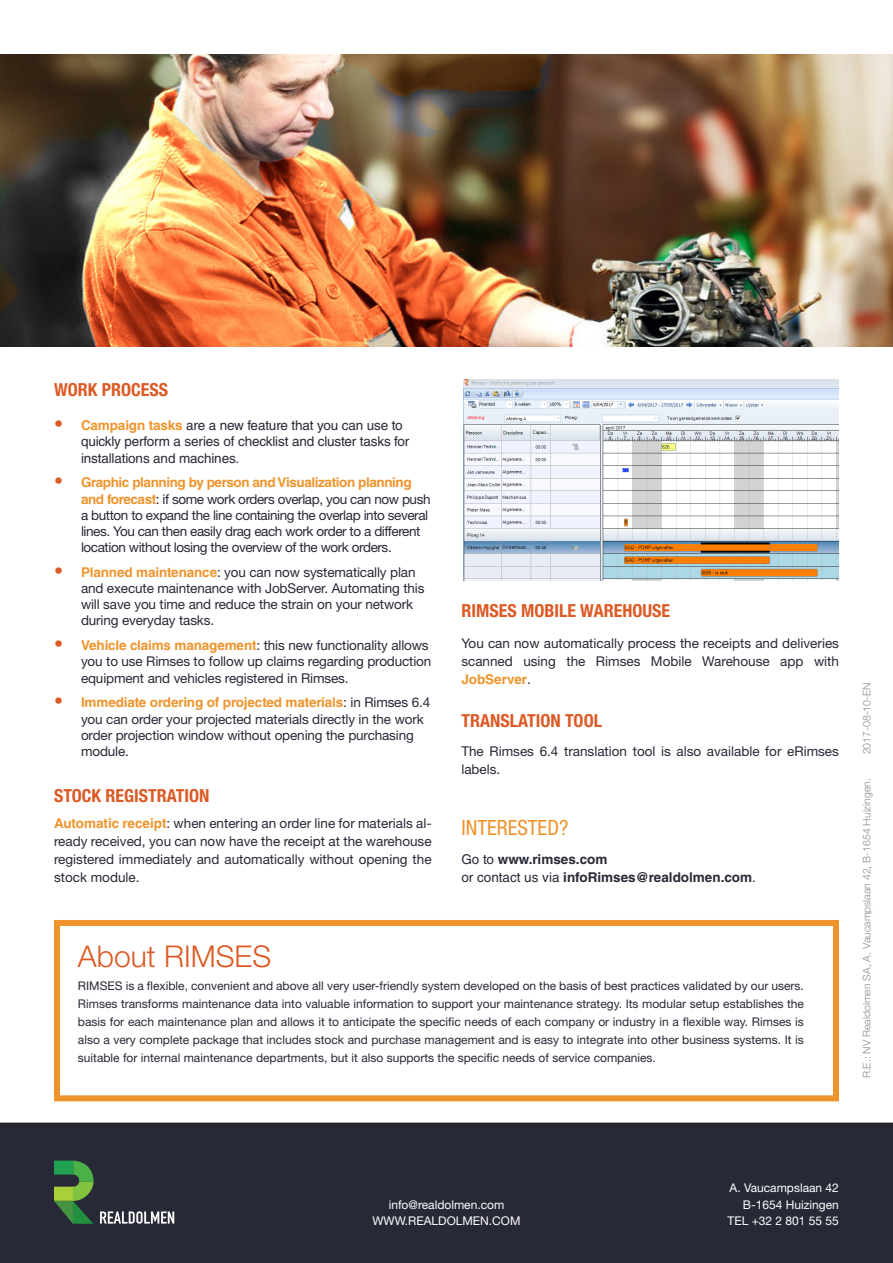
<style>
.page{position:relative;width:893px;height:1263px;background:#fff}
.page>*{position:absolute;margin:0;border:0;box-sizing:border-box;transform-origin:0 0}
.bullet_list_WITH_spa{font:300 30px "Helvetica Neue LT Std";color:#dc5a25}
.t1{font:condensed 21px "Helvetica Neue LT Std";color:#ef942c}
.t2{font:700 condensed 18px "Helvetica Neue LT Std";color:#dc5a25}
.t3{font:13.5px/16.2px "Helvetica Neue LT Std";letter-spacing:-.01em;color:#272936}
.t4{font:13.5px/16.2px "Helvetica Neue LT Std";letter-spacing:-.03em;color:#272936}
.t5{font:13.5px/16.2px "Helvetica LT Std";letter-spacing:-.01em;color:#272936}
.t6{font:700 13.5px "Helvetica LT Std";color:#272936}
.t7{font:12px/18px "Helvetica Neue LT Std";color:#272936;text-align:justify}
.t8{font:12px "Helvetica Neue LT Std";color:#fff}
.t9{font:300 10.5px "Helvetica Neue LT Std";color:#8a8c8f}
.s1{font-family:"Helvetica Neue LT Std";font-weight:700;font-stretch:condensed;font-size:18px;color:#dc5a25}
.s2{font-weight:700;color:#ef942c}
.s3{font-weight:700;font-stretch:condensed;font-size:18px;color:#dc5a25}
.s4{font-family:"Helvetica LT Std";font-weight:700;color:#ef942c}
.s5{font-weight:400}
</style>
<div class="page">
<div style="left:0;top:1123px;width:893px;height:140px;background:#272936"></div>
<svg style="left:100px;top:1211px;width:74px;height:13px"></svg>
<svg style="left:54px;top:1160px;width:40px;height:64px;background:#447a3e"></svg>
<img style="left:0;top:54px;width:893px;height:293px">
<div style="left:54px;top:920px;width:785px;height:181px;border:6px solid #ef942c"></div>
<img style="left:464px;top:379px;width:374px;height:202px">
<p class="t2" style="left:54px;top:379px;width:116px">WORK PROCESS</p>
<p class="t5" style="left:81px;top:417px;width:330px;text-indent:-27px"><span class="s1">•</span> <span class="s2">Campaign tasks</span> are a new feature that you can use to quickly perform a series of checklist and cluster tasks for installations and machines.</p>
<p class="t4" style="left:81px;top:474px;width:351px;text-indent:-27px"><span class="s3">•</span> <span class="s4">Graphic planning by person and Visualization planning and forecast</span>: if some work orders overlap, you can now push a button to expand the line containing the overlap into several lines. You can then easily drag each work order to a different location without losing the overview of the work orders.</p>
<p class="t3" style="left:81px;top:564px;width:345px;text-indent:-27px"><span class="s3">•</span> <span class="s4">Planned maintenance</span>: you can now systematically plan and execute maintenance with JobServer. Automating this will save you time and reduce the strain on your network during everyday tasks.</p>
<p class="t3" style="left:81px;top:637px;width:352px;text-indent:-27px"><span class="s3">•</span> <span class="s4">Vehicle claims management</span>: this new functionality allows you to use Rimses to follow up claims regarding production equipment and vehicles registered in Rimses.</p>
<p class="t3" style="left:81px;top:694px;width:351px;text-indent:-27px"><span class="s3">•</span> <span class="s4">Immediate ordering of projected materials</span>: in Rimses 6.4 you can order your projected materials directly in the work order projection window without opening the purchasing module.</p>
<p class="t2" style="left:54px;top:785px;width:157px">STOCK REGISTRATION</p>
<p class="t3" style="left:54px;top:814px;width:379px;line-height:18px;text-align:justify"><span class="s4">Automatic receipt</span>: when entering an order line for materials al&shy;ready received, you can now have the receipt at the warehouse registered immediately and automatically without opening the stock module.</p>
<p class="t2" style="left:461px;top:599px;width:210px">RIMSES MOBILE WAREHOUSE</p>
<p class="t3" style="left:461px;top:634px;width:379px;line-height:18px;text-align:justify">You can now automatically process the receipts and deliveries scanned using the Rimses Mobile Warehouse app with <span class="s4">JobServer</span>.</p>
<p class="t2" style="left:461px;top:710px;width:142px">TRANSLATION TOOL</p>
<p class="t3" style="left:461px;top:742px;width:379px;line-height:18px">The Rimses 6.4 translation tool is also available for eRimses labels.</p>
<p class="t1" style="left:461px;top:816px;width:108px">INTERESTED?</p>
<p class="t6" style="left:461px;top:851px;width:148px"><span class="s5">Go to</span> www.rimses.com</p>
<p class="t6" style="left:461px;top:869px;width:296px"><span class="s5">or contact us via</span> infoRimses@realdolmen.com<span class="s5">.</span></p>
<p class="bullet_list_WITH_spa" style="left:78px;top:937px;width:195px">About RIMSES</p>
<p class="t7" style="left:78px;top:977px;width:727px">RIMSES is a flexible, convenient and above all very user-friendly system developed on the basis of best practices validated by our users.<br>Rimses transforms maintenance data into valuable information to support your maintenance strategy. Its modular setup establishes the basis for each maintenance plan and allows it to anticipate the specific needs of each company or industry in a flexible way. Rimses is also a very complete package that includes stock and purchase management and is easy to integrate into other business systems. It is suitable for internal maintenance departments, but it also supports the specific needs of service companies.</p>
<p class="t9" style="left:860px;top:754px;width:73px;rotate:-90deg">2017-08-10-EN</p>
<p class="t9" style="left:860px;top:1078px;width:302px;rotate:-90deg">R.E.: NV Realdolmen SA, A. Vaucampslaan 42, B-1654 Huizingen.</p>
<p class="t8" style="left:389px;top:1197px;width:117px">info@realdolmen.com</p>
<p class="t8" style="left:372px;top:1214px;width:150px">WWW.REALDOLMEN.COM</p>
<p class="t8" style="left:730px;top:1181px;width:111px">A. Vaucampslaan 42</p>
<p class="t8" style="left:743px;top:1197px;width:98px">B-1654 Huizingen</p>
<p class="t8" style="left:727px;top:1214px;width:113px">TEL +32 2 801 55 55</p>
</div>
